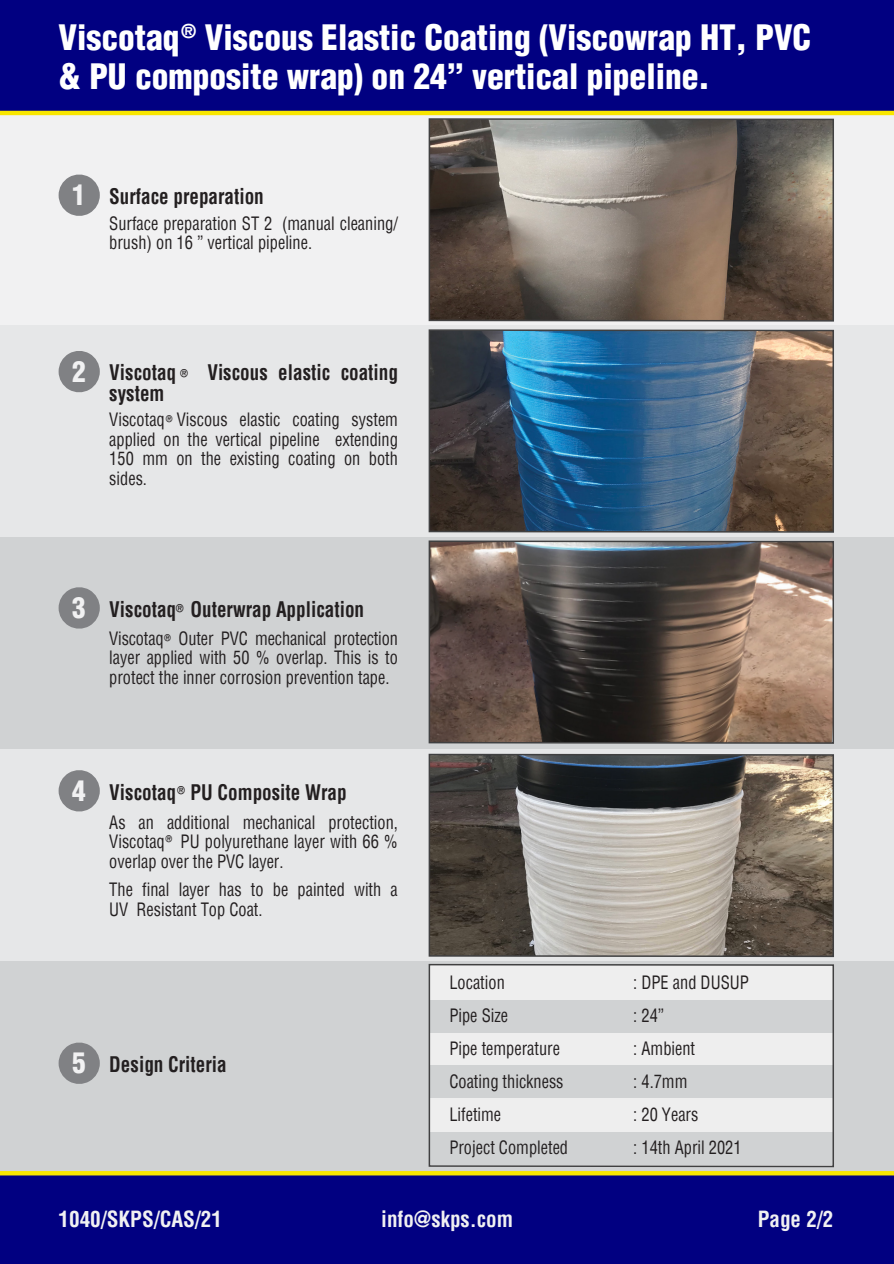
<style>
.page{position:relative;width:894px;height:1264px;background:#fff}
.page>*{position:absolute;margin:0;border:0;box-sizing:border-box;transform-origin:0 0}
.t1{font:900 condensed 34.2px/39px "Helvetica";color:#fff}
.t2{font:900 condensed 28.05px "Helvetica";color:#f1f1f2}
.t3{font:700 condensed 21.75px "Helvetica";color:#f1f1f2;scale:.96 1}
.t4{font:700 condensed 21.75px "Helvetica";color:#f1f1f2}
.t5{font:700 condensed 21px "Helvetica";color:#231f20;scale:.91 1}
.t6{font:900 condensed 18.6px "Helvetica";color:#fff}
.t7{font:condensed 18px/19.5px "Helvetica";color:#231f20;text-align:justify;scale:.91 1}
.t8{font:700 condensed 10.5px "Helvetica";color:#231f20;scale:.91 1}
.t9{font:700 condensed 9px "Helvetica";color:#231f20;scale:.91 1}
.s1{font-weight:900;font-size:28.05px;color:#f1f1f2}
</style>
<div class="page">
<div style="left:0;top:0;width:893px;height:1264px;background:#010081"></div>
<div style="left:0;top:113px;width:893px;height:212px;background:#f1f1f2"></div>
<div style="left:0;top:325px;width:893px;height:212px;background:#e6e7e8"></div>
<div style="left:0;top:537px;width:893px;height:212px;background:#d0d2d3"></div>
<div style="left:0;top:749px;width:893px;height:212px;background:#e6e7e8"></div>
<div style="left:0;top:961px;width:893px;height:212px;background:#d0d2d3"></div>
<img style="left:431px;top:121px;width:399px;height:198px">
<div style="left:428px;top:118px;width:405px;height:204px;border:2px solid #404041"></div>
<img style="left:431px;top:332px;width:399px;height:198px">
<div style="left:428px;top:329px;width:405px;height:204px;border:2px solid #404041"></div>
<img style="left:431px;top:543px;width:399px;height:198px">
<div style="left:428px;top:540px;width:405px;height:204px;border:2px solid #404041"></div>
<img style="left:431px;top:757px;width:399px;height:197px">
<div style="left:428px;top:754px;width:405px;height:203px;border:2px solid #404041"></div>
<div style="left:429px;top:964px;width:404px;height:202px;background:#eee"></div>
<div style="left:429px;top:1000px;width:404px;height:33px;background:#d0d2d3"></div>
<div style="left:429px;top:1064px;width:404px;height:33px;background:#d0d2d3"></div>
<div style="left:429px;top:1132px;width:404px;height:33px;background:#d0d2d3"></div>
<div style="left:428px;top:964px;width:405px;height:203px;border:2px solid #404041"></div>
<svg style="left:59px;top:174px;width:41px;height:42px"></svg>
<svg style="left:59px;top:1042px;width:41px;height:42px"></svg>
<svg style="left:0;top:1171px;width:893px;height:5px;background:#decd0f"></svg>
<svg style="left:0;top:110px;width:893px;height:6px;background:#d7ca31"></svg>
<svg style="left:59px;top:351px;width:41px;height:42px"></svg>
<svg style="left:59px;top:587px;width:41px;height:42px"></svg>
<svg style="left:59px;top:770px;width:41px;height:42px"></svg>
<h1 class="t1" style="left:59px;top:17px;width:754px">Viscotaq Viscous Elastic Coating (Viscowrap HT, PVC &amp; PU composite wrap) on 24” vertical pipeline.</h1>
<p class="t6" style="left:181px;top:20px;width:17px">®</p>
<h2 class="t2" style="left:72px;top:177px;width:15px">1</h2>
<p class="t5" style="left:109px;top:182px;width:171px">Surface preparation</p>
<p class="t7" style="left:109px;top:213px;width:319px">Surface preparation ST 2 (manual cleaning/ brush) on 16 ” vertical pipeline.</p>
<p class="t5" style="left:72px;top:359px;width:116px"><span class="s1">2</span> Viscotaq</p>
<p class="t5" style="left:207px;top:359px;width:211px">Viscous elastic coating</p>
<p class="t5" style="left:109px;top:380px;width:62px">system</p>
<p class="t8" style="left:180px;top:366px;width:10px">®</p>
<p class="t7" style="left:109px;top:409px;width:319px">Viscotaq Viscous elastic coating system applied on the vertical pipeline extending 150 mm on the existing coating on both sides.</p>
<p class="t9" style="left:166px;top:412px;width:9px">®</p>
<p class="t5" style="left:72px;top:595px;width:322px"><span class="s1">3</span> Viscotaq Outerwrap Application</p>
<p class="t8" style="left:176px;top:601px;width:10px">®</p>
<p class="t7" style="left:109px;top:628px;width:319px">Viscotaq Outer PVC mechanical protection layer applied with 50 % overlap. This is to protect the inner corrosion prevention tape.</p>
<p class="t9" style="left:164px;top:631px;width:9px">®</p>
<p class="t5" style="left:72px;top:778px;width:303px"><span class="s1">4</span> Viscotaq PU Composite Wrap</p>
<p class="t8" style="left:177px;top:783px;width:10px">®</p>
<p class="t7" style="left:109px;top:812px;width:319px">As an additional mechanical protection, Viscotaq PU polyurethane layer with 66 % overlap over the PVC layer.</p>
<p class="t7" style="left:109px;top:880px;width:318px">The final layer has to be painted with a<br>UV Resistant Top Coat.</p>
<p class="t9" style="left:165px;top:833px;width:9px">®</p>
<p class="t5" style="left:72px;top:1050px;width:171px"><span class="s1">5</span> Design Criteria</p>
<p class="t7" style="left:449px;top:972px;width:62px">Location</p>
<p class="t7" style="left:633px;top:972px;width:128px">: DPE and DUSUP</p>
<p class="t7" style="left:449px;top:1005px;width:66px">Pipe Size</p>
<p class="t7" style="left:633px;top:1005px;width:35px">: 24”</p>
<p class="t7" style="left:449px;top:1038px;width:123px">Pipe temperature</p>
<p class="t7" style="left:633px;top:1038px;width:69px">: Ambient</p>
<p class="t7" style="left:449px;top:1071px;width:127px">Coating thickness</p>
<p class="t7" style="left:633px;top:1071px;width:61px">: 4.7mm</p>
<p class="t7" style="left:449px;top:1104px;width:58px">Lifetime</p>
<p class="t7" style="left:633px;top:1104px;width:73px">: 20 Years</p>
<p class="t7" style="left:449px;top:1137px;width:132px">Project Completed</p>
<p class="t7" style="left:633px;top:1137px;width:120px">: 14th April 2021</p>
<p class="t4" style="left:59px;top:1204px;width:165px">1040/SKPS/CAS/21</p>
<p class="t3" style="left:381px;top:1204px;width:139px">info@skps.com</p>
<p class="t3" style="left:757px;top:1204px;width:80px">Page 2/2</p>
</div>
